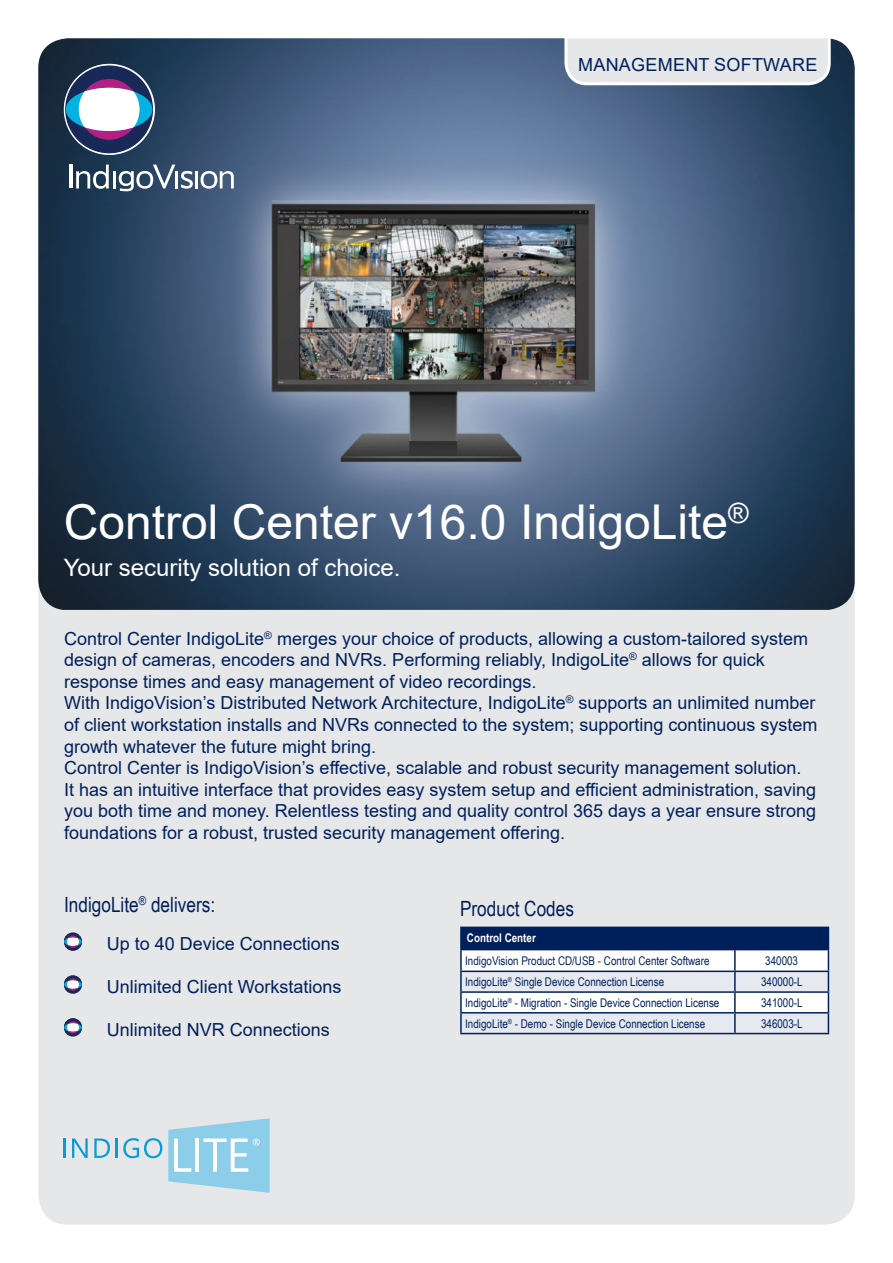
<style>
.page{position:relative;width:893px;height:1263px;background:#fff}
.page>*{position:absolute;margin:0;border:0;box-sizing:border-box;transform-origin:0 0}
.t1{font:48px "Arial";color:#fff}
.t2{font:24px "Arial";color:#fff}
.t3{font:21px "Arial Narrow";color:#00205c}
.t4{font:18px/21.6px "Arial";color:#00205c}
.t5{font:12px "Arial Narrow";color:#00205c}
.t6{font:700 12px "Arial Narrow";color:#fff}
</style>
<div class="page">
<div style="left:38px;top:610px;width:817px;height:615px;background:#e6e7e8"></div>
<img style="left:38px;top:38px;width:817px;height:572px">
<svg style="left:181px;top:171px;width:12px;height:18px"></svg>
<hr style="left:69px;top:164px;width:3px;height:24px;background:#fff">
<svg style="left:76px;top:165px;width:33px;height:24px"></svg>
<hr style="left:113px;top:171px;width:3px;height:17px;background:#fff">
<svg style="left:119px;top:165px;width:56px;height:26px"></svg>
<hr style="left:175px;top:171px;width:3px;height:17px;background:#fff">
<hr style="left:195px;top:171px;width:3px;height:17px;background:#fff">
<svg style="left:201px;top:171px;width:33px;height:18px"></svg>
<svg style="left:64px;top:64px;width:90px;height:90px"></svg>
<div style="left:66px;top:66px;width:86px;height:87px;background:#182957;border-radius:50%"></div>
<div style="left:79px;top:79px;width:60px;height:61px;background:#b41f85;border-radius:50%"></div>
<div style="left:66px;top:88px;width:86px;height:43px;background:#00b3e2;border-radius:50%"></div>
<svg style="left:79px;top:88px;width:61px;height:43px;background:#e4e9f1"></svg>
<hr style="left:460px;top:926px;width:275px;height:2px;background:#00205c">
<hr style="left:735px;top:926px;width:94px;height:2px;background:#00205c">
<svg style="left:460px;top:927px;width:369px;height:106px"></svg>
<hr style="left:460px;top:1033px;width:275px;height:1px;background:#00205c">
<hr style="left:735px;top:1033px;width:94px;height:1px;background:#00205c">
<div style="left:64px;top:933px;width:18px;height:17px;border:1px solid #182957;border-radius:50%"></div>
<svg style="left:64px;top:935px;width:18px;height:13px"></svg>
<div style="left:64px;top:976px;width:18px;height:17px;border:1px solid #182957;border-radius:50%"></div>
<svg style="left:64px;top:978px;width:18px;height:13px"></svg>
<svg style="left:64px;top:1019px;width:18px;height:17px"></svg>
<div style="left:64px;top:1018px;width:18px;height:18px;border:1px solid #182957;border-radius:50%"></div>
<svg style="left:64px;top:1021px;width:18px;height:12px"></svg>
<hr style="left:63px;top:1138px;width:2px;height:20px;background:#079bd7">
<svg style="left:72px;top:1138px;width:16px;height:20px"></svg>
<svg style="left:94px;top:1138px;width:16px;height:20px"></svg>
<hr style="left:115px;top:1138px;width:3px;height:20px;background:#079bd7">
<svg style="left:123px;top:1138px;width:39px;height:20px"></svg>
<svg style="left:168px;top:1118px;width:102px;height:75px;background:#a6d6eb"></svg>
<svg style="left:563px;top:38px;width:269px;height:49px;background:#dddfe2"></svg>
<p class="t4" style="left:578px;top:54px;width:241px">MANAGEMENT SOFTWARE</p>
<h1 class="t1" style="left:64px;top:489px;width:687px">Control Center v16.0 IndigoLite<sup>®</sup></h1>
<h2 class="t2" style="left:64px;top:551px;width:338px">Your security solution of choice.</h2>
<p class="t4" style="left:64px;top:627px;width:755px">Control Center IndigoLite<sup>®</sup> merges your choice of products, allowing a custom-tailored system design of cameras, encoders and NVRs. Performing reliably, IndigoLite<sup>®</sup> allows for quick response times and easy management of video recordings.<br>With IndigoVision’s Distributed Network Architecture, IndigoLite<sup>®</sup> supports an unlimited number of client workstation installs and NVRs connected to the system; supporting continuous system growth whatever the future might bring.<br>Control Center is IndigoVision’s effective, scalable and robust security management solution.<br>It has an intuitive interface that provides easy system setup and efficient administration, saving you both time and money. Relentless testing and quality control 365 days a year ensure strong foundations for a robust, trusted security management offering.</p>
<p class="t3" style="left:64px;top:889px;width:152px">IndigoLite<sup>®</sup> delivers:</p>
<p class="t4" style="left:107px;top:933px;width:235px">Up to 40 Device Connections</p>
<p class="t4" style="left:107px;top:976px;width:236px">Unlimited Client Workstations</p>
<p class="t4" style="left:107px;top:1019px;width:225px">Unlimited NVR Connections</p>
<p class="t3" style="left:460px;top:893px;width:115px">Product Codes</p>
<p class="t6" style="left:467px;top:929px;width:70px">Control Center</p>
<p class="t5" style="left:465px;top:952px;width:246px">IndigoVision Product CD/USB - Control Center Software</p>
<p class="t5" style="left:765px;top:952px;width:34px">340003</p>
<p class="t5" style="left:465px;top:973px;width:200px">IndigoLite<sup>®</sup> Single Device Connection License</p>
<p class="t5" style="left:761px;top:973px;width:43px">340000-L</p>
<p class="t5" style="left:465px;top:994px;width:256px">IndigoLite<sup>®</sup> - Migration - Single Device Connection License</p>
<p class="t5" style="left:761px;top:994px;width:43px">341000-L</p>
<p class="t5" style="left:465px;top:1014px;width:241px">IndigoLite<sup>®</sup> - Demo - Single Device Connection License</p>
<p class="t5" style="left:761px;top:1014px;width:43px">346003-L</p>
</div>
